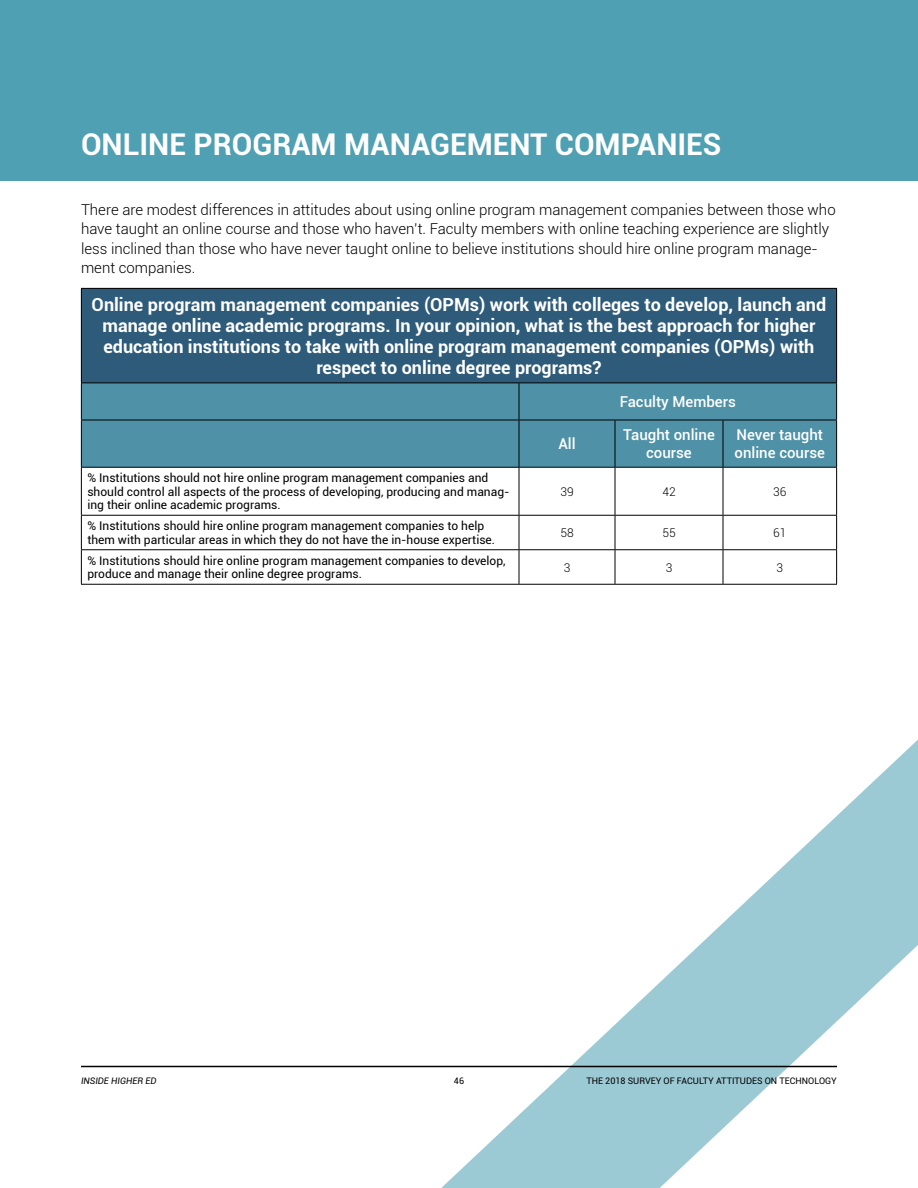
<style>
.page{position:relative;width:918px;height:1188px;background:#fff}
.page>*{position:absolute;margin:0;border:0;box-sizing:border-box;transform-origin:0 0}
.t1{font:700 30px "Roboto";color:#fff}
.t2{font:700 18px/21px "Roboto";color:#fff;text-align:center}
.t3{font:300 15px/19.5px "Roboto";color:#000}
.t4{font:500 15px/18px "Roboto";color:#fff;text-align:center}
.t5{font:12px/13.5px "Roboto";color:#000}
.t6{font:300 12px "Roboto";color:#000}
.t7{font:9px "Roboto";color:#000}
.t8{font:italic 9px "Roboto";color:#000}
</style>
<div class="page">
<svg style="left:422px;top:739px;width:496px;height:449px"></svg>
<div style="left:0;top:0;width:918px;height:181px;background:#4fa0b3"></div>
<hr style="left:81px;top:1066px;width:756px;height:1px;background:#000">
<div style="left:81px;top:288px;width:756px;height:95px;background:#2d5b79"></div>
<div style="left:82px;top:383px;width:754px;height:84px;background:#4f91a6"></div>
<svg style="left:520px;top:468px;width:316px;height:116px"></svg>
<hr style="left:81px;top:288px;width:438px;height:1px;background:#000">
<hr style="left:81px;top:289px;width:1px;height:93px;background:#000">
<hr style="left:519px;top:288px;width:96px;height:1px;background:#000">
<hr style="left:615px;top:288px;width:108px;height:1px;background:#000">
<hr style="left:723px;top:288px;width:114px;height:1px;background:#000">
<hr style="left:836px;top:289px;width:1px;height:93px;background:#000">
<hr style="left:81px;top:382px;width:438px;height:1px;background:#000">
<hr style="left:81px;top:383px;width:1px;height:37px;background:#000">
<hr style="left:519px;top:382px;width:96px;height:1px;background:#000">
<hr style="left:519px;top:383px;width:1px;height:37px;background:#000">
<hr style="left:615px;top:382px;width:108px;height:1px;background:#000">
<hr style="left:723px;top:382px;width:114px;height:1px;background:#000">
<hr style="left:836px;top:383px;width:1px;height:37px;background:#000">
<hr style="left:81px;top:420px;width:438px;height:1px;background:#000">
<hr style="left:81px;top:420px;width:1px;height:47px;background:#000">
<hr style="left:519px;top:420px;width:96px;height:1px;background:#000">
<hr style="left:519px;top:420px;width:1px;height:47px;background:#000">
<hr style="left:615px;top:420px;width:108px;height:1px;background:#000">
<hr style="left:615px;top:420px;width:1px;height:47px;background:#000">
<hr style="left:723px;top:420px;width:114px;height:1px;background:#000">
<hr style="left:723px;top:420px;width:1px;height:47px;background:#000">
<hr style="left:836px;top:420px;width:1px;height:47px;background:#000">
<hr style="left:81px;top:467px;width:438px;height:1px;background:#000">
<hr style="left:81px;top:468px;width:1px;height:47px;background:#000">
<hr style="left:519px;top:467px;width:96px;height:1px;background:#000">
<hr style="left:519px;top:468px;width:1px;height:47px;background:#000">
<hr style="left:615px;top:467px;width:108px;height:1px;background:#000">
<hr style="left:615px;top:468px;width:1px;height:47px;background:#000">
<hr style="left:723px;top:467px;width:114px;height:1px;background:#000">
<hr style="left:723px;top:468px;width:1px;height:47px;background:#000">
<hr style="left:836px;top:468px;width:1px;height:47px;background:#000">
<hr style="left:81px;top:515px;width:438px;height:1px;background:#000">
<hr style="left:81px;top:516px;width:1px;height:33px;background:#000">
<hr style="left:519px;top:515px;width:96px;height:1px;background:#000">
<hr style="left:519px;top:516px;width:1px;height:33px;background:#000">
<hr style="left:615px;top:515px;width:108px;height:1px;background:#000">
<hr style="left:615px;top:516px;width:1px;height:33px;background:#000">
<hr style="left:723px;top:515px;width:114px;height:1px;background:#000">
<hr style="left:723px;top:516px;width:1px;height:33px;background:#000">
<hr style="left:836px;top:516px;width:1px;height:33px;background:#000">
<hr style="left:81px;top:549px;width:438px;height:1px;background:#000">
<hr style="left:81px;top:550px;width:1px;height:34px;background:#000">
<hr style="left:519px;top:549px;width:96px;height:1px;background:#000">
<hr style="left:519px;top:550px;width:1px;height:34px;background:#000">
<hr style="left:615px;top:549px;width:108px;height:1px;background:#000">
<hr style="left:615px;top:550px;width:1px;height:34px;background:#000">
<hr style="left:723px;top:549px;width:114px;height:1px;background:#000">
<hr style="left:723px;top:550px;width:1px;height:34px;background:#000">
<hr style="left:836px;top:550px;width:1px;height:34px;background:#000">
<hr style="left:81px;top:584px;width:438px;height:1px;background:#000">
<hr style="left:519px;top:584px;width:96px;height:1px;background:#000">
<hr style="left:615px;top:584px;width:108px;height:1px;background:#000">
<hr style="left:723px;top:584px;width:114px;height:1px;background:#000">
<h1 class="t1" style="left:81px;top:123px;width:642px">ONLINE PROGRAM MANAGEMENT COMPANIES</h1>
<p class="t3" style="left:81px;top:199px;width:756px">There are modest differences in attitudes about using online program management companies between those who have taught an online course and those who haven’t. Faculty members with online teaching experience are slightly less inclined than those who have never taught online to believe institutions should hire online program manage&shy;ment companies.</p>
<p class="t2" style="left:92px;top:293px;width:736px">Online program management companies (OPMs) work with colleges to develop, launch and manage online academic programs. In your opinion, what is the best approach for higher education institutions to take with online program management companies (OPMs) with respect to online degree programs?</p>
<p class="t4" style="left:620px;top:392px;width:118px">Faculty Members</p>
<p class="t4" style="left:558px;top:434px;width:19px">All</p>
<p class="t4" style="left:623px;top:425px;width:93px">Taught online course</p>
<p class="t4" style="left:735px;top:425px;width:92px;text-align:left">Never taught online course</p>
<p class="t5" style="left:87px;top:471px;width:424px">% Institutions should not hire online program management companies and should control all aspects of the process of developing, producing and manag&shy;ing their online academic programs.</p>
<p class="t6" style="left:560px;top:483px;width:15px">39</p>
<p class="t6" style="left:662px;top:483px;width:15px">42</p>
<p class="t6" style="left:773px;top:483px;width:15px">36</p>
<p class="t5" style="left:87px;top:519px;width:407px">% Institutions should hire online program management companies to help them with particular areas in which they do not have the in-house expertise.</p>
<p class="t6" style="left:560px;top:524px;width:15px">58</p>
<p class="t6" style="left:662px;top:524px;width:15px">55</p>
<p class="t6" style="left:773px;top:524px;width:15px">61</p>
<p class="t5" style="left:87px;top:553px;width:420px">% Institutions should hire online program management companies to develop, produce and manage their online degree programs.</p>
<p class="t6" style="left:564px;top:559px;width:8px">3</p>
<p class="t6" style="left:666px;top:559px;width:8px">3</p>
<p class="t6" style="left:776px;top:559px;width:8px">3</p>
<p class="t8" style="left:81px;top:1075px;width:77px">INSIDE HIGHER ED</p>
<p class="t7" style="left:454px;top:1075px;width:12px">46</p>
<p class="t7" style="left:586px;top:1075px;width:252px">THE 2018 SURVEY OF FACULTY ATTITUDES ON TECHNOLOGY</p>
</div>
